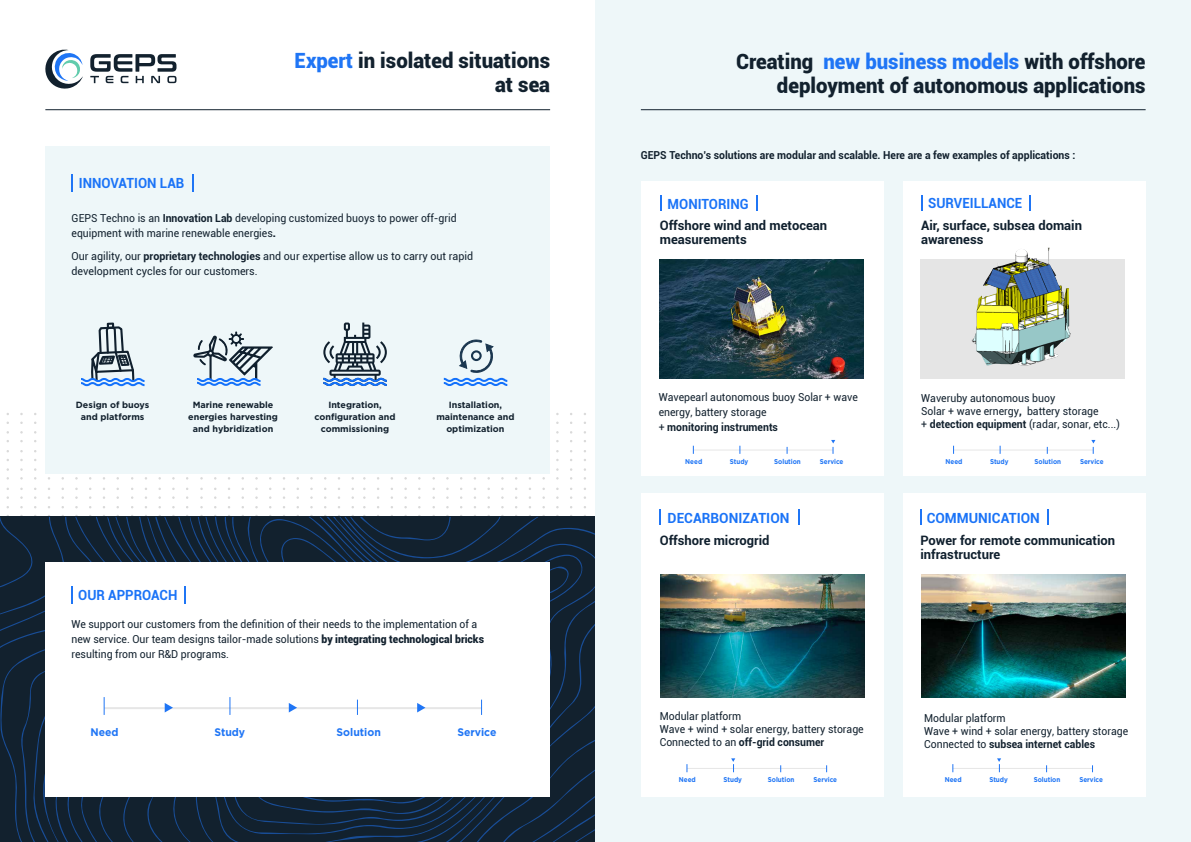
<style>
.page{position:relative;width:1191px;height:842px;background:#fff}
.page>*{position:absolute;margin:0;border:0;box-sizing:border-box;transform-origin:0 0}
.t1{font:900 21px/24px "Roboto";color:#12212e;text-align:right}
.t2{font:700 14px "Roboto";color:#1a73f7;scale:.95 1}
.t3{font:700 14px "Roboto";color:#1a73f7}
.t4{font:700 13px/14px "Roboto";color:#10202e}
.t5{font:11px/13px "Roboto";color:#12212e;scale:.95 1}
.t6{font:11px/15px "Roboto";color:#12212e}
.t7{font:700 11px "Roboto";color:#12212e;scale:.95 1}
.t8{font:700 11px "Gotham";color:#1f75f5;scale:.95 1}
.t9{font:700 9px/12px "Gotham";color:#12212e;text-align:center}
.t10{font:700 7px "Gotham";color:#1f75f5;scale:.9 1}
.s1{color:#1f75f5}
.s2{font-weight:700}
.s3{font-weight:900}
.s4{font-style:inherit}
</style>
<div class="page">
<svg style="left:325px;top:517px;width:120px;height:325px;background:#12263b"></svg>
<svg style="left:445px;top:517px;width:110px;height:325px;background:#122436"></svg>
<svg style="left:123px;top:517px;width:22px;height:325px;background:#122436"></svg>
<svg style="left:555px;top:517px;width:28px;height:325px;background:#122335"></svg>
<svg style="left:583px;top:517px;width:12px;height:325px;background:#122232"></svg>
<svg style="left:338px;top:515px;width:200px;height:47px;background:#253544"></svg>
<svg style="left:550px;top:567px;width:19px;height:31px"></svg>
<svg style="left:260px;top:519px;width:242px;height:284px;background:#122537"></svg>
<svg style="left:280px;top:538px;width:216px;height:24px;background:#122539"></svg>
<div style="left:45px;top:146px;width:505px;height:328px;background:#eef7f9"></div>
<div style="left:595px;top:0;width:596px;height:842px;background:#eef7f9"></div>
<svg style="left:193px;top:331px;width:80px;height:55px"></svg>
<svg style="left:444px;top:340px;width:63px;height:46px"></svg>
<div style="left:471px;top:350px;width:11px;height:11px;border:2px solid #1a364f;border-radius:50%"></div>
<div style="left:107px;top:323px;width:7px;height:6px;border:2px solid #10202e"></div>
<svg style="left:81px;top:325px;width:63px;height:61px"></svg>
<svg style="left:323px;top:323px;width:64px;height:63px"></svg>
<div style="left:641px;top:181px;width:242px;height:295px;background:#fff"></div>
<div style="left:641px;top:493px;width:242px;height:304px;background:#fff"></div>
<div style="left:903px;top:181px;width:242px;height:295px;background:#fff"></div>
<div style="left:903px;top:493px;width:242px;height:304px;background:#fff"></div>
<svg style="left:90px;top:54px;width:61px;height:29px"></svg>
<svg style="left:151px;top:54px;width:25px;height:29px"></svg>
<svg style="left:45px;top:49px;width:38px;height:40px"></svg>
<hr style="left:45px;top:109px;width:505px;height:1px;background:#12212e">
<hr style="left:641px;top:109px;width:504px;height:1px;background:#12212e">
<img style="left:659px;top:259px;width:204px;height:119px">
<img style="left:966px;top:574px;width:159px;height:124px">
<img style="left:660px;top:574px;width:41px;height:123px">
<svg style="left:72px;top:175px;width:1px;height:17px"></svg>
<svg style="left:192px;top:175px;width:1px;height:17px"></svg>
<svg style="left:660px;top:195px;width:1px;height:16px"></svg>
<svg style="left:756px;top:195px;width:1px;height:16px"></svg>
<svg style="left:659px;top:510px;width:1px;height:15px"></svg>
<svg style="left:1047px;top:510px;width:1px;height:15px"></svg>
<svg style="left:921px;top:195px;width:1px;height:16px"></svg>
<svg style="left:1029px;top:195px;width:1px;height:16px"></svg>
<div style="left:45px;top:562px;width:505px;height:235px;background:#fff"></div>
<hr style="left:104px;top:707px;width:377px;height:2px;background:#e6e6e6">
<svg style="left:481px;top:700px;width:1px;height:15px"></svg>
<svg style="left:289px;top:703px;width:8px;height:9px"></svg>
<hr style="left:693px;top:449px;width:140px;height:1px;background:#e6e6e6">
<svg style="left:831px;top:440px;width:4px;height:14px"></svg>
<hr style="left:953px;top:449px;width:140px;height:1px;background:#e6e6e6">
<svg style="left:1091px;top:440px;width:4px;height:14px"></svg>
<hr style="left:952px;top:768px;width:140px;height:1px;background:#e6e6e6">
<svg style="left:997px;top:758px;width:4px;height:14px"></svg>
<hr style="left:687px;top:768px;width:139px;height:1px;background:#e6e6e6">
<img style="left:701px;top:510px;width:265px;height:287px">
<svg style="left:145px;top:515px;width:115px;height:327px"></svg>
<svg style="left:0;top:515px;width:123px;height:327px"></svg>
<div style="left:921px;top:259px;width:204px;height:119px;background:#e5e5e5"></div>
<img style="left:971px;top:247px;width:99px;height:119px">
<h1 class="t1" style="left:295px;top:48px;width:257px"><span class="s1">Expert</span> in isolated situations at sea</h1>
<h1 class="t1" style="left:736px;top:48px;width:411px">Creating <span class="s1">new business models</span> with offshore deployment of autonomous applications</h1>
<p class="t2" style="left:79px;top:173px;width:112px">INNOVATION LAB</p>
<p class="t5" style="left:72px;top:210px;width:407px;line-height:15px">GEPS Techno is an <span class="s2">Innovation Lab</span> developing customized buoys to power off-grid equipment with marine renewable energies<span class="s3">.</span></p>
<p class="t6" style="left:72px;top:248px;width:403px">Our agility, our <span class="s2">proprietary technologies</span> and our expertise allow us to carry out rapid development cycles for our customers.</p>
<p class="t9" style="left:76px;top:398px;width:75px">Design of buoys and platforms</p>
<p class="t9" style="left:314px;top:398px;width:82px">Integration, configuration and commissioning</p>
<p class="t9" style="left:188px;top:398px;width:91px">Marine renewable energies harvesting and hybridization</p>
<p class="t9" style="left:436px;top:398px;width:80px">Installation, maintenance and optimization</p>
<p class="t2" style="left:78px;top:585px;width:106px">OUR APPROACH</p>
<p class="t5" style="left:72px;top:616px;width:435px;line-height:15px">We support our customers from the definition of their needs to the implementation of a new service. Our team designs tailor-made solutions <span class="s3">by integrating technological bricks </span>resulting from our R&amp;D programs.</p>
<p class="t8" style="left:90px;top:725px;width:31px">Need</p>
<p class="t8" style="left:214px;top:725px;width:34px">Study</p>
<p class="t8" style="left:336px;top:725px;width:48px">Solution</p>
<p class="t8" style="left:457px;top:725px;width:43px">Service</p>
<p class="t7" style="left:641px;top:148px;width:459px">GEPS Techno’s solutions are modular and scalable. Here are a few examples of applications :</p>
<p class="t2" style="left:667px;top:194px;width:87px">MONITORING</p>
<p class="t2" style="left:928px;top:193px;width:101px">SURVEILLANCE</p>
<p class="t4" style="left:660px;top:218px;width:169px">Offshore wind and metocean measurements</p>
<p class="t4" style="left:921px;top:218px;width:162px">Air, surface, subsea domain awareness</p>
<p class="t5" style="left:659px;top:389px;width:211px;line-height:15px">Wavepearl autonomous buoy Solar + wave energy<span class="s4">,</span> battery storage<br>+ <span class="s2">monitoring instruments</span></p>
<p class="t5" style="left:921px;top:391px;width:210px">Waveruby autonomous buoy<br>Solar + wave ernergy<span class="s2">,</span> battery storage<br>+ <span class="s2">detection equipment</span> (radar, sonar, etc...)</p>
<p class="t10" style="left:685px;top:457px;width:20px">Need</p>
<p class="t10" style="left:730px;top:457px;width:22px">Study</p>
<p class="t10" style="left:774px;top:457px;width:31px">Solution</p>
<p class="t10" style="left:820px;top:457px;width:28px">Service</p>
<p class="t10" style="left:945px;top:457px;width:20px">Need</p>
<p class="t10" style="left:990px;top:457px;width:22px">Study</p>
<p class="t10" style="left:1034px;top:457px;width:31px">Solution</p>
<p class="t10" style="left:1080px;top:457px;width:28px">Service</p>
<p class="t3" style="left:667px;top:508px;width:123px">DECARBONIZATION</p>
<p class="t3" style="left:926px;top:508px;width:115px">COMMUNICATION</p>
<p class="t4" style="left:660px;top:533px;width:111px">Offshore microgrid</p>
<p class="t4" style="left:920px;top:533px;width:196px">Power for remote communication infrastructure</p>
<p class="t5" style="left:659px;top:709px;width:216px">Modular platform<br>Wave + wind + solar energy, battery storage<br>Connected to an <span class="s2">off-grid consumer</span></p>
<p class="t5" style="left:924px;top:711px;width:216px">Modular platform<br>Wave + wind + solar energy, battery storage<br>Connected to <span class="s2">subsea internet cables</span></p>
<p class="t10" style="left:679px;top:775px;width:20px">Need</p>
<p class="t10" style="left:723px;top:775px;width:22px">Study</p>
<p class="t10" style="left:768px;top:775px;width:31px">Solution</p>
<p class="t10" style="left:813px;top:775px;width:28px">Service</p>
<p class="t10" style="left:944px;top:775px;width:20px">Need</p>
<p class="t10" style="left:989px;top:775px;width:22px">Study</p>
<p class="t10" style="left:1033px;top:775px;width:31px">Solution</p>
<p class="t10" style="left:1079px;top:775px;width:28px">Service</p>
</div>
